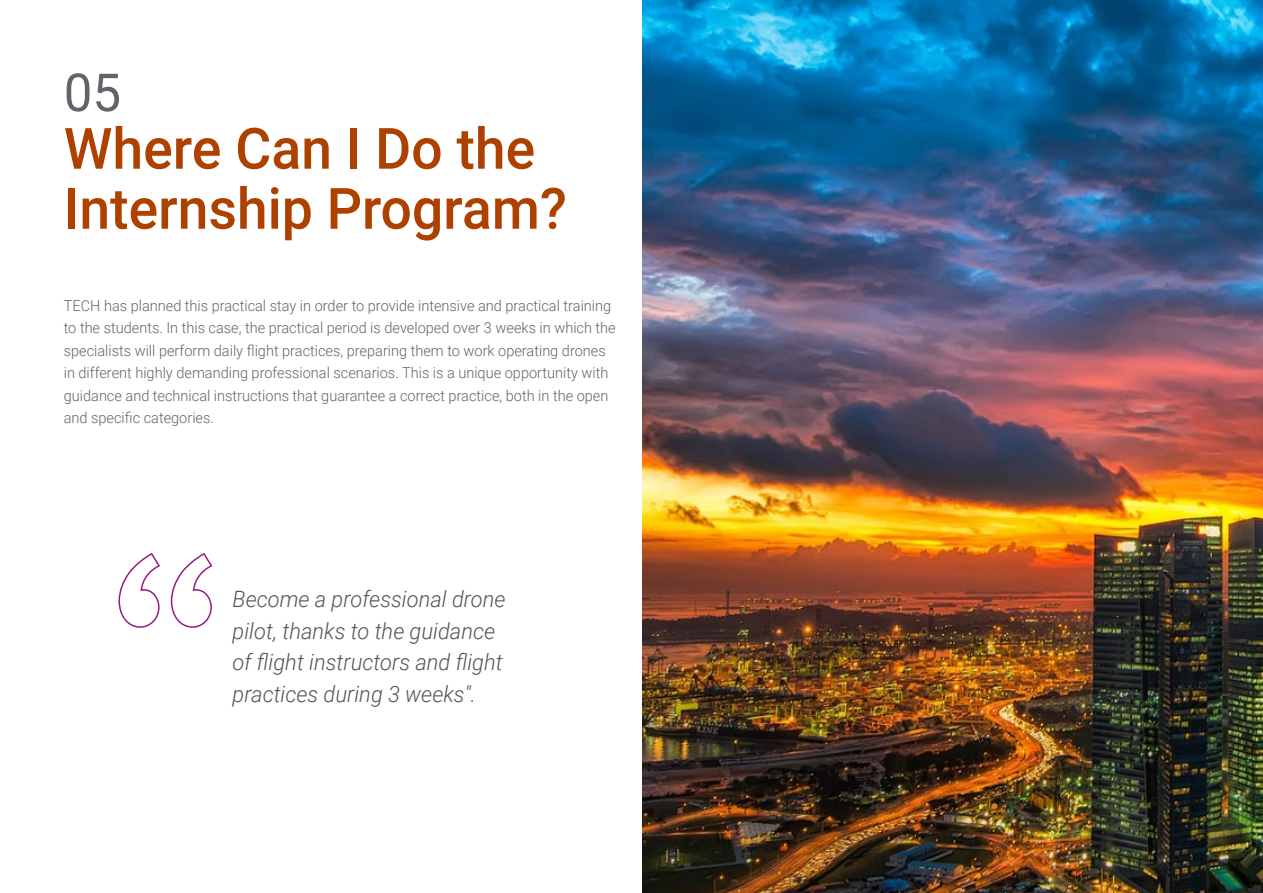
<style>
.page{position:relative;width:1263px;height:893px;background:#fff}
.page>*{position:absolute;margin:0;border:0;box-sizing:border-box;transform-origin:0 0}
.t1{font:500 57px/60px "Roboto";color:#ae4000}
.t2{font:52.5px "Roboto";color:#61646a}
.t3{font:italic 300 22.5px/31.5px "Roboto";color:#52555b}
.t4{font:300 15px/22.5px "Roboto";color:#61646a}
</style>
<div class="page">
<svg style="left:118px;top:552px;width:95px;height:76px"></svg>
<img style="left:642px;top:0;width:621px;height:893px">
<h2 class="t2" style="left:64px;top:56px;width:59px">05</h2>
<h1 class="t1" style="left:64px;top:116px;width:504px">Where Can I Do the<br>Internship Program?</h1>
<p class="t4" style="left:64px;top:293px;width:553px">TECH has planned this practical stay in order to provide intensive and practical training to the students. In this case, the practical period is developed over 3 weeks in which the specialists will perform daily flight practices, preparing them to work operating drones in different highly demanding professional scenarios. This is a unique opportunity with guidance and technical instructions that guarantee a correct practice, both in the open and specific categories.</p>
<h3 class="t3" style="left:233px;top:583px;width:275px">Become a professional drone pilot, thanks to the guidance of flight instructors and flight practices during 3 weeks".</h3>
</div>
